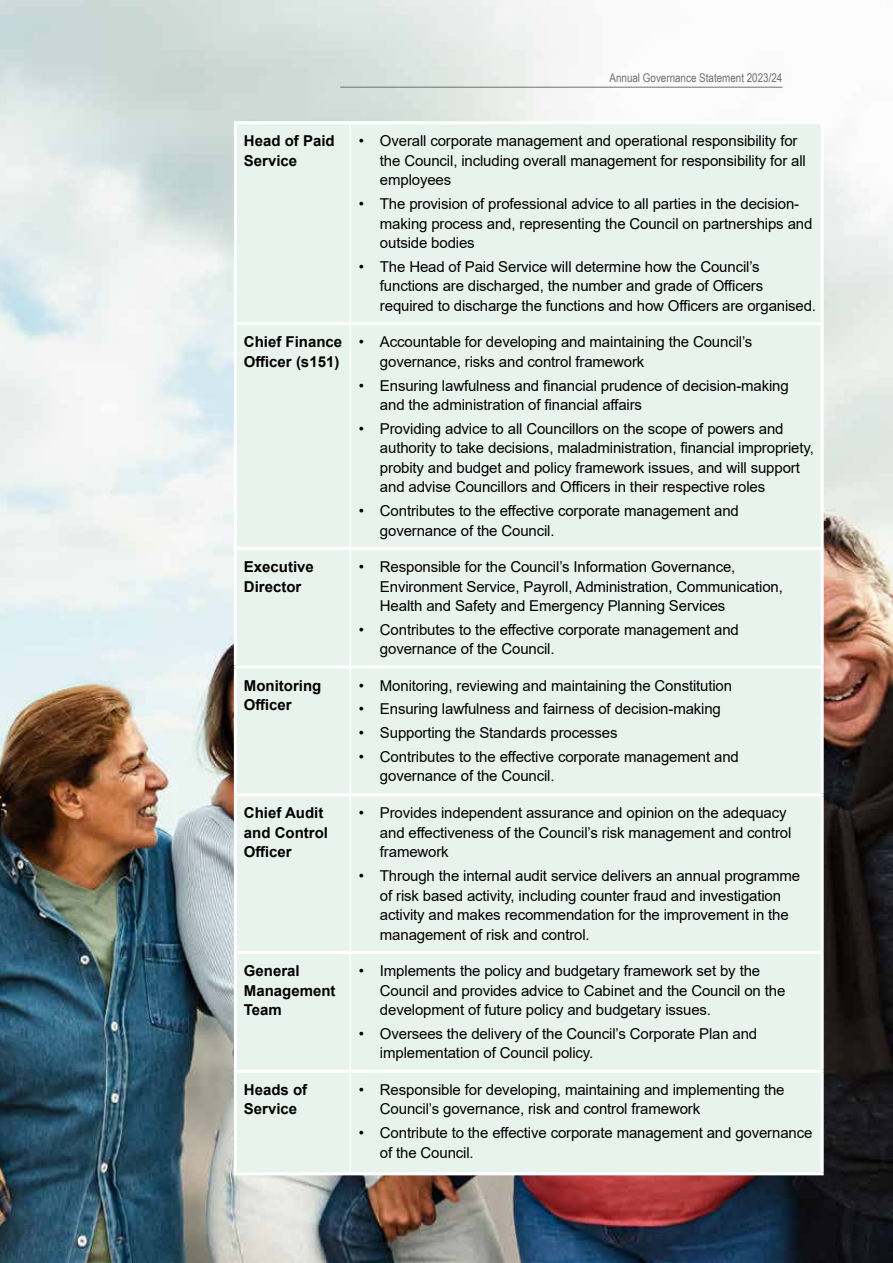
<style>
.page{position:relative;width:893px;height:1263px;background:#fff}
.page>*{position:absolute;margin:0;border:0;box-sizing:border-box;transform-origin:0 0}
.t1{font:15px/19.5px "Arial";letter-spacing:-.01em;color:#000}
.t2{font:700 15px/19.5px "Arial";color:#000}
.t3{font:12px "Arial Narrow";color:#6d6e71}
</style>
<div class="page">
<img style="left:0;top:0;width:893px;height:1263px">
<div style="left:237px;top:124px;width:584px;height:1048px;background:#e9f3ee"></div>
<hr style="left:234px;top:121px;width:116px;height:3px;background:#fff">
<hr style="left:234px;top:124px;width:3px;height:198px;background:#fff">
<hr style="left:350px;top:121px;width:474px;height:3px;background:#fff">
<hr style="left:821px;top:124px;width:3px;height:198px;background:#fff">
<hr style="left:234px;top:322px;width:116px;height:3px;background:#fff">
<hr style="left:234px;top:325px;width:3px;height:222px;background:#fff">
<hr style="left:350px;top:322px;width:474px;height:3px;background:#fff">
<hr style="left:821px;top:325px;width:3px;height:222px;background:#fff">
<hr style="left:234px;top:547px;width:116px;height:3px;background:#fff">
<hr style="left:234px;top:550px;width:3px;height:115px;background:#fff">
<hr style="left:350px;top:547px;width:474px;height:3px;background:#fff">
<hr style="left:821px;top:550px;width:3px;height:115px;background:#fff">
<hr style="left:234px;top:665px;width:116px;height:3px;background:#fff">
<hr style="left:234px;top:668px;width:3px;height:125px;background:#fff">
<hr style="left:350px;top:665px;width:474px;height:3px;background:#fff">
<hr style="left:821px;top:668px;width:3px;height:125px;background:#fff">
<hr style="left:234px;top:793px;width:116px;height:3px;background:#fff">
<hr style="left:234px;top:796px;width:3px;height:155px;background:#fff">
<hr style="left:350px;top:793px;width:474px;height:3px;background:#fff">
<hr style="left:821px;top:796px;width:3px;height:155px;background:#fff">
<hr style="left:234px;top:951px;width:116px;height:3px;background:#fff">
<hr style="left:234px;top:954px;width:3px;height:116px;background:#fff">
<hr style="left:350px;top:951px;width:474px;height:3px;background:#fff">
<hr style="left:821px;top:954px;width:3px;height:116px;background:#fff">
<hr style="left:234px;top:1070px;width:116px;height:3px;background:#fff">
<hr style="left:234px;top:1073px;width:3px;height:99px;background:#fff">
<hr style="left:350px;top:1070px;width:474px;height:3px;background:#fff">
<hr style="left:821px;top:1073px;width:3px;height:99px;background:#fff">
<hr style="left:234px;top:1172px;width:116px;height:3px;background:#fff">
<hr style="left:350px;top:1172px;width:474px;height:3px;background:#fff">
<hr style="left:349px;top:124px;width:2px;height:198px;background:#fff">
<hr style="left:349px;top:325px;width:2px;height:222px;background:#fff">
<hr style="left:349px;top:550px;width:2px;height:115px;background:#fff">
<hr style="left:349px;top:668px;width:2px;height:125px;background:#fff">
<hr style="left:349px;top:796px;width:2px;height:155px;background:#fff">
<hr style="left:349px;top:954px;width:2px;height:116px;background:#fff">
<hr style="left:349px;top:1073px;width:2px;height:99px;background:#fff">
<hr style="left:340px;top:87px;width:442px;height:1px;background:#6d6e71">
<p class="t3" style="left:609px;top:69px;width:174px">Annual Governance Statement 2023/24</p>
<p class="t2" style="left:244px;top:132px;width:92px">Head of Paid<br>Service</p>
<p class="t1" style="left:380px;top:131px;width:427px;text-indent:-21px">• Overall corporate management and operational responsibility for the Council, including overall management for responsibility for all employees</p>
<p class="t1" style="left:380px;top:194px;width:434px;text-indent:-21px">• The provision of professional advice to all parties in the decision&shy;making process and, representing the Council on partnerships and outside bodies</p>
<p class="t1" style="left:380px;top:257px;width:438px;text-indent:-21px">• The Head of Paid Service will determine how the Council’s functions are discharged, the number and grade of Officers required to discharge the functions and how Officers are organised.</p>
<p class="t2" style="left:244px;top:332px;width:100px">Chief Finance<br>Officer (s151)</p>
<p class="t1" style="left:380px;top:332px;width:374px;text-indent:-21px">• Accountable for developing and maintaining the Council’s governance, risks and control framework</p>
<p class="t1" style="left:380px;top:375px;width:410px;text-indent:-21px">• Ensuring lawfulness and financial prudence of decision-making and the administration of financial affairs</p>
<p class="t1" style="left:380px;top:419px;width:435px;text-indent:-21px">• Providing advice to all Councillors on the scope of powers and authority to take decisions, maladministration, financial impropriety, probity and budget and policy framework issues, and will support and advise Councillors and Officers in their respective roles</p>
<p class="t1" style="left:380px;top:501px;width:360px;text-indent:-21px">• Contributes to the effective corporate management and governance of the Council.</p>
<p class="t2" style="left:244px;top:557px;width:72px">Executive<br>Director</p>
<p class="t1" style="left:380px;top:557px;width:404px;text-indent:-21px">• Responsible for the Council’s Information Governance,<br>Environment Service, Payroll, Administration, Communication,<br>Health and Safety and Emergency Planning Services</p>
<p class="t1" style="left:380px;top:620px;width:360px;text-indent:-21px">• Contributes to the effective corporate management and governance of the Council.</p>
<p class="t2" style="left:244px;top:676px;width:79px">Monitoring<br>Officer</p>
<p class="t1" style="left:359px;top:676px;width:375px">• Monitoring, reviewing and maintaining the Constitution</p>
<p class="t1" style="left:359px;top:699px;width:364px">• Ensuring lawfulness and fairness of decision-making</p>
<p class="t1" style="left:359px;top:723px;width:260px">• Supporting the Standards processes</p>
<p class="t1" style="left:380px;top:747px;width:360px;text-indent:-21px">• Contributes to the effective corporate management and governance of the Council.</p>
<p class="t2" style="left:244px;top:804px;width:86px">Chief Audit and Control<br>Officer</p>
<p class="t1" style="left:380px;top:803px;width:413px;text-indent:-21px">• Provides independent assurance and opinion on the adequacy and effectiveness of the Council’s risk management and control framework</p>
<p class="t1" style="left:380px;top:866px;width:422px;text-indent:-21px">• Through the internal audit service delivers an annual programme of risk based activity, including counter fraud and investigation activity and makes recommendation for the improvement in the management of risk and control.</p>
<p class="t2" style="left:244px;top:961px;width:93px">General<br>Management<br>Team</p>
<p class="t1" style="left:380px;top:961px;width:407px;text-indent:-21px">• Implements the policy and budgetary framework set by the<br>Council and provides advice to Cabinet and the Council on the development of future policy and budgetary issues.</p>
<p class="t1" style="left:380px;top:1024px;width:379px;text-indent:-21px">• Oversees the delivery of the Council’s Corporate Plan and implementation of Council policy.</p>
<p class="t2" style="left:244px;top:1080px;width:65px">Heads of<br>Service</p>
<p class="t1" style="left:380px;top:1080px;width:406px;text-indent:-21px">• Responsible for developing, maintaining and implementing the<br>Council’s governance, risk and control framework</p>
<p class="t1" style="left:380px;top:1123px;width:434px;text-indent:-21px">• Contribute to the effective corporate management and governance of the Council.</p>
</div>
